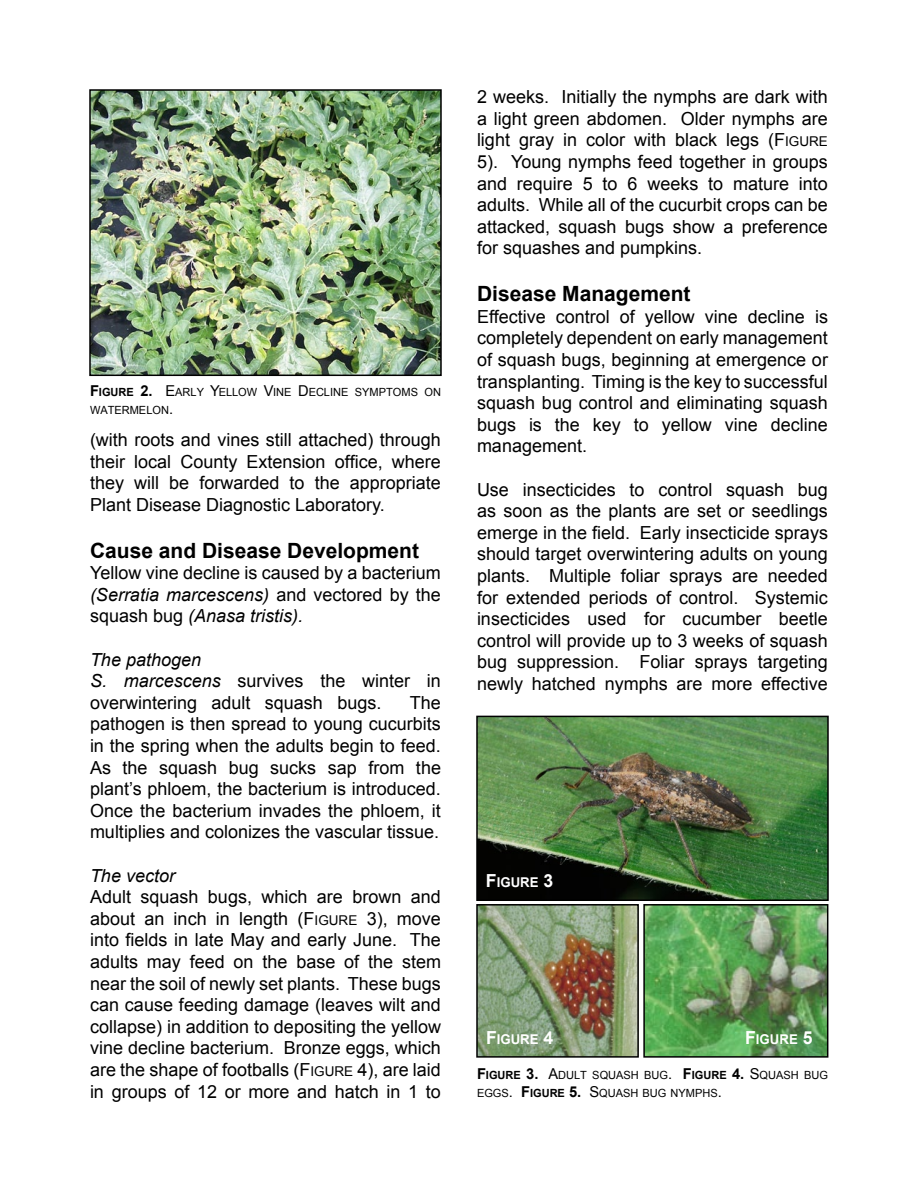
<style>
.page{position:relative;width:918px;height:1188px;background:#fff}
.page>*{position:absolute;margin:0;border:0;box-sizing:border-box;transform-origin:0 0}
.t1{font:700 21px "Arial";color:#000}
.t2{font:18px/21.6px "Arial";color:#000;text-align:justify}
.t3{font:italic 18px "Arial";color:#000}
.t4{font:700 13.5px "Arial";color:#fff}
.t5{font:11.25px/18px "Arial";color:#000}
.s1{font-weight:700;font-size:15px}
.s2{font-weight:700}
.s3{font-size:15px}
.s4{font-style:italic}
.s5{font-size:13.5px}
.s6{font-size:18px}
</style>
<div class="page">
<img style="left:92px;top:92px;width:347px;height:281px">
<div style="left:89px;top:89px;width:353px;height:287px;border:2px solid #000"></div>
<img style="left:479px;top:719px;width:347px;height:179px">
<div style="left:476px;top:716px;width:353px;height:185px;border:2px solid #000"></div>
<img style="left:479px;top:907px;width:157px;height:148px">
<div style="left:476px;top:904px;width:163px;height:154px;border:2px solid #000"></div>
<img style="left:646px;top:907px;width:179px;height:148px">
<div style="left:643px;top:904px;width:185px;height:154px;border:2px solid #000"></div>
<p class="t5" style="left:90px;top:383px;width:352px"><span class="s1">F</span><span class="s2">IGURE</span> <span class="s1">2.</span> <span class="s3">E</span>ARLY <span class="s3">Y</span>ELLOW <span class="s3">V</span>INE <span class="s3">D</span> ECLINE SYMPTOMS ON<br>WATERMELON<span class="s3">.</span></p>
<p class="t2" style="left:90px;top:429px;width:352px">(with roots and vines still attached) through their local County Extension office, where they will be forwarded to the appropriate Plant Disease Diagnostic Laboratory.</p>
<p class="t1" style="left:90px;top:536px;width:331px">Cause and Disease Development</p>
<p class="t2" style="left:90px;top:562px;width:352px">Yellow vine decline is caused by a bacterium <span class="s4">(Serratia marcescens)</span> and vectored by the squash bug <span class="s4">(Anasa tristis).</span></p>
<p class="t2" style="left:90px;top:649px;width:352px;text-align:left"><span class="s4">The pathogen<br>S. marcescens</span> survives the winter in overwintering adult squash bugs.</p>
<p class="t2" style="left:90px;top:692px;width:353px;text-indent:320px">The pathogen is then spread to young cucurbits in the spring when the adults begin to feed.<br>As the squash bug sucks sap from the plant’s phloem, the bacterium is introduced.<br>Once the bacterium invades the phloem, it multiplies and colonizes the vascular tissue.</p>
<p class="t3" style="left:90px;top:864px;width:87px">The vector</p>
<p class="t2" style="left:90px;top:886px;width:353px">Adult squash bugs, which are brown and about an inch in length (F<span class="s5">IGURE</span> 3), move into fields in late May and early June. The adults may feed on the base of the stem near the soil of newly set plants. These bugs can cause feeding damage (leaves wilt and collapse) in addition to depositing the yellow vine decline bacterium. Bronze eggs, which are the shape of footballs (F<span class="s5">IGURE</span> 4), are laid in groups of 12 or more and hatch in 1 to</p>
<p class="t2" style="left:477px;top:86px;width:353px">2 weeks. Initially the nymphs are dark with a light green abdomen. Older nymphs are light gray in color with black legs (F<span class="s5">IGURE </span>5). Young nymphs feed together in groups and require 5 to 6 weeks to mature into adults. While all of the cucurbit crops can be attacked, squash bugs show a preference for squashes and pumpkins.</p>
<p class="t1" style="left:477px;top:280px;width:215px">Disease Management</p>
<p class="t2" style="left:477px;top:306px;width:352px">Effective control of yellow vine decline is completely dependent on early management of squash bugs, beginning at emergence or transplanting. Timing is the key to successful squash bug control and eliminating squash bugs is the key to yellow vine decline management.</p>
<p class="t2" style="left:477px;top:479px;width:352px">Use insecticides to control squash bug as soon as the plants are set or seedlings emerge in the field. Early insecticide sprays should target overwintering adults on young plants. Multiple foliar sprays are needed for extended periods of control. Systemic insecticides used for cucumber beetle control will provide up to 3 weeks of squash bug suppression. Foliar sprays targeting newly hatched nymphs are more effective</p>
<p class="t4" style="left:486px;top:873px;width:69px"><span class="s6">F</span>IGURE <span class="s6">3</span></p>
<p class="t4" style="left:486px;top:1030px;width:69px"><span class="s6">F</span>IGURE <span class="s6">4</span></p>
<p class="t4" style="left:745px;top:1030px;width:69px"><span class="s6">F</span>IGURE <span class="s6">5</span></p>
<p class="t5" style="left:477px;top:1066px;width:352px"><span class="s1">F</span><span class="s2">IGURE</span> <span class="s1">3.</span> <span class="s3">A</span>DULT SQUASH BUG<span class="s3">.</span> <span class="s1">F</span><span class="s2">IGURE</span> <span class="s1">4.</span> <span class="s3">S</span>QUASH BUG<br>EGGS<span class="s3">.</span> <span class="s1">F</span><span class="s2">IGURE</span> <span class="s1">5.</span> <span class="s3">S</span>QUASH BUG NYMPHS<span class="s3">.</span></p>
</div>
